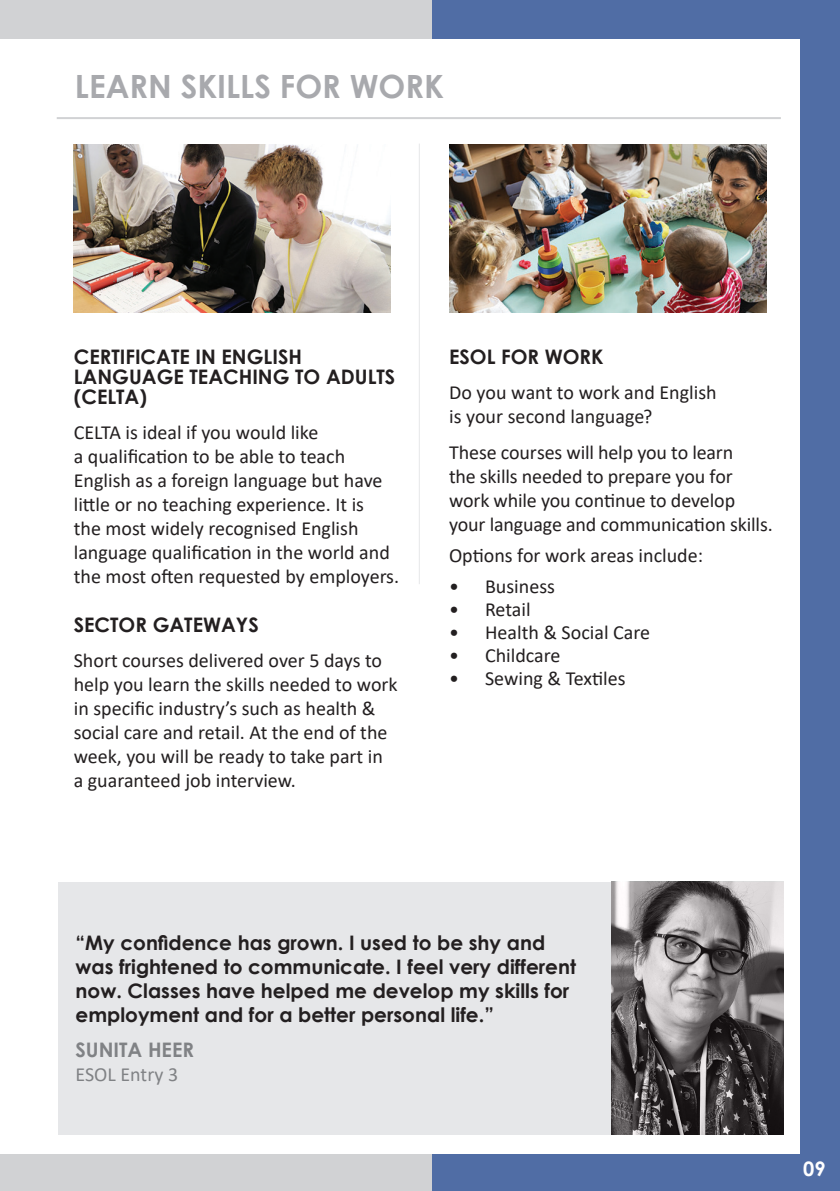
<style>
.page{position:relative;width:840px;height:1191px;background:#fff}
.page>*{position:absolute;margin:0;border:0;box-sizing:border-box;transform-origin:0 0}
.Main_Titles__Greyed{font:700 32px "Century Gothic";color:#a8a9ad}
.t1{font:20px/24px "Calibri";color:#231f20}
.t2{font:700 20px/24px "Century Gothic";color:#231f20}
.t3{font:700 20px/24px "Century Gothic";color:#808285}
.t4{font:700 20px "Century Gothic";color:#fff}
.s1{font-family:"Calibri";font-weight:400}
</style>
<div class="page">
<img style="left:0;top:0;width:839px;height:1191px">
<p class="Main_Titles__Greyed" style="left:75px;top:62px;width:370px">LEARN SKILLS FOR WORK</p>
<p class="t2" style="left:74px;top:346px;width:323px;line-height:20px">CERTIFICATE IN ENGLISH<br>LANGUAGE TEACHING TO ADULTS (CELTA)</p>
<p class="t1" style="left:74px;top:420px;width:246px">CELTA is ideal if you would like</p>
<p class="t1" style="left:74px;top:444px;width:327px">a qualification to be able to teach English as a foreign language but have little or no teaching experience. It is<br>the most widely recognised English language qualification in the world and the most often requested by employers.</p>
<p class="t2" style="left:74px;top:611px;width:186px">SECTOR GATEWAYS</p>
<p class="t1" style="left:74px;top:648px;width:325px">Short courses delivered over 5 days to help you learn the skills needed to work in specific industry’s such as health &amp; social care and retail. At the end of the week, you will be ready to take part in</p>
<p class="t1" style="left:74px;top:768px;width:223px">a guaranteed job interview.</p>
<p class="t2" style="left:449px;top:344px;width:156px">ESOL FOR WORK</p>
<p class="t1" style="left:449px;top:380px;width:269px">Do you want to work and English</p>
<p class="t1" style="left:449px;top:404px;width:205px">is your second language?</p>
<p class="t1" style="left:449px;top:439px;width:285px">These courses will help you to learn</p>
<p class="t1" style="left:449px;top:463px;width:325px">the skills needed to prepare you for work while you continue to develop your language and communication skills.</p>
<p class="t1" style="left:449px;top:543px;width:255px">Options for work areas include:</p>
<p class="t1" style="left:449px;top:574px;width:107px">• Business</p>
<p class="t1" style="left:449px;top:597px;width:83px">• Retail</p>
<p class="t1" style="left:449px;top:620px;width:202px">• Health &amp; Social Care</p>
<p class="t1" style="left:449px;top:642px;width:113px">• Childcare</p>
<p class="t1" style="left:449px;top:665px;width:178px">• Sewing &amp; Textiles</p>
<p class="t2" style="left:75px;top:929px;width:502px">“My confidence has grown. I used to be shy and was frightened to communicate. I feel very different now. Classes have helped me develop my skills for employment and for a better personal life.”</p>
<p class="t3" style="left:75px;top:1037px;width:120px">SUNITA HEER<br><span class="s1">ESOL Entry 3</span></p>
<p class="t4" style="left:802px;top:1153px;width:24px">09</p>
</div>
